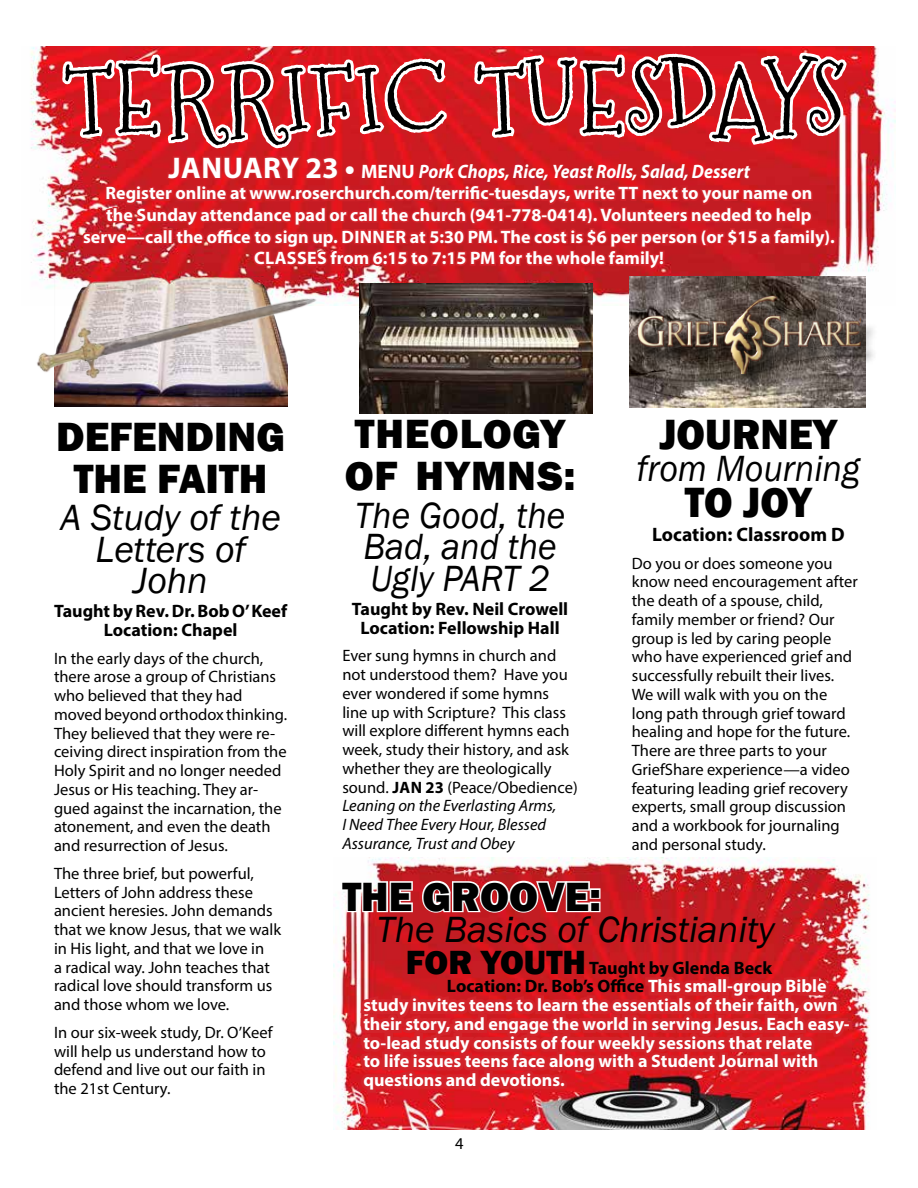
<style>
.page{position:relative;width:918px;height:1188px;background:#fff}
.page>*{position:absolute;margin:0;border:0;box-sizing:border-box;transform-origin:0 0}
.t1{font:93px "Sugarplum";letter-spacing:.045em;color:#000}
.t2{font:800 43.5px "Franklin Gothic";color:#000;scale:.95 1}
.t3{font:800 42px/42px "Franklin Gothic";color:#000;text-align:center}
.t4{font:800 42px/42px "Franklin Gothic";letter-spacing:.02em;color:#000}
.t5{font:800 42px "Franklin Gothic";color:#000;scale:.96 1}
.t6{font:italic 37.5px/31.5px "Franklin Gothic";color:#000;text-align:center}
.t7{font:italic 37.5px/31.5px "Franklin Gothic";color:#000;scale:.95 1}
.t8{font:italic 700 19.5px "Myriad Pro";color:#fff;scale:.91 1}
.t9{font:700 19.5px "Myriad Pro";color:#000}
.t10{font:700 18px/21.6px "Myriad Pro";color:#fff;text-align:center}
.t11{font:700 18px/18.8px "Myriad Pro";color:#000;text-align:center}
.t12{font:16.5px/18.8px "Myriad Pro";color:#000}
.s1{font-style:normal;font-size:30px}
.s2{font-style:normal}
.s3{font-weight:700}
.s4{font-style:italic}
.s5{font-family:"Franklin Gothic";font-weight:800;font-size:34.5px}
.s6{color:#fff}
</style>
<div class="page">
<img style="left:30px;top:47px;width:865px;height:225px">
<svg style="left:59px;top:50px;width:791px;height:316px"></svg>
<img style="left:334px;top:874px;width:536px;height:256px">
<img style="left:360px;top:284px;width:233px;height:129px">
<svg style="left:339px;top:857px;width:514px;height:273px;background:#d03b41"></svg>
<div style="left:558px;top:1080px;width:9px;height:9px;border:6px solid #d2232a;border-radius:50%"></div>
<img style="left:54px;top:396px;width:234px;height:11px">
<img style="left:35px;top:272px;width:294px;height:124px">
<img style="left:630px;top:276px;width:236px;height:131px">
<div style="left:640px;top:299px;width:239px;height:93px;background:#000;opacity:.75"></div>
<img style="left:637px;top:296px;width:224px;height:77px">
<h1 class="t1" style="left:71px;top:35px;width:778px">TERRIFIC TUESDAYS</h1>
<p class="t8" style="left:168px;top:159px;width:641px"><span class="s1">JANUARY 23 •</span> <span class="s2">MENU</span> Pork Chops, Rice, Yeast Rolls, Salad, Dessert</p>
<p class="t10" style="left:83px;top:182px;width:753px">Register online at www.roserchurch.com/terrific-tuesdays, write TT next to your name on<br>the Sunday attendance pad or call the church (941-778-0414). Volunteers needed to help serve—call the office to sign up. DINNER at 5:30 PM. The cost is $6 per person (or $15 a family).<br>CLASSES from 6:15 to 7:15 PM for the whole family!</p>
<h3 class="t3" style="left:56px;top:415px;width:230px">DEFENDING<br>THE FAITH</h3>
<h3 class="t6" style="left:60px;top:503px;width:222px">A Study of the<br>Letters of<br>John</h3>
<p class="t11" style="left:54px;top:601px;width:235px">Taught by Rev. Dr. Bob O’ Keef<br>Location: Chapel</p>
<p class="t12" style="left:54px;top:648px;width:235px">In the early days of the church, there arose a group of Christians who believed that they had moved beyond orthodox thinking.<br>They believed that they were re&shy;ceiving direct inspiration from the<br>Holy Spirit and no longer needed<br>Jesus or His teaching. They ar&shy;gued against the incarnation, the atonement, and even the death and resurrection of Jesus.</p>
<p class="t12" style="left:54px;top:864px;width:229px">The three brief, but powerful,<br>Letters of John address these ancient heresies. John demands that we know Jesus, that we walk in His light, and that we love in<br>a radical way. John teaches that radical love should transform us and those whom we love.</p>
<p class="t12" style="left:54px;top:1023px;width:220px">In our six-week study, Dr. O’Keef will help us understand how to defend and live out our faith in the 21st Century.</p>
<h3 class="t4" style="left:345px;top:413px;width:232px">THEOLOGY<br>OF HYMNS:</h3>
<h3 class="t7" style="left:355px;top:500px;width:223px">The Good, the<br>Bad, and the<br>Ugly PART 2</h3>
<p class="t11" style="left:352px;top:599px;width:218px">Taught by Rev. Neil Crowell<br>Location: Fellowship Hall</p>
<p class="t12" style="left:342px;top:646px;width:237px">Ever sung hymns in church and not understood them? Have you ever wondered if some hymns line up with Scripture? This class will explore different hymns each week, study their history, and ask whether they are theologically sound. <span class="s3">JAN 23</span> (Peace/Obedience)<br><span class="s4">Leaning on the Everlasting Arms,<br>I Need Thee Every Hour, Blessed<br>Assurance, Trust and Obey</span></p>
<h2 class="t2" style="left:659px;top:407px;width:189px">JOURNEY</h2>
<h3 class="t7" style="left:637px;top:453px;width:236px">from Mourning</h3>
<h2 class="t2" style="left:685px;top:474px;width:135px">TO JOY</h2>
<p class="t9" style="left:652px;top:522px;width:194px">Location: Classroom D</p>
<p class="t12" style="left:632px;top:554px;width:227px">Do you or does someone you know need encouragement after the death of a spouse, child, family member or friend? Our group is led by caring people who have experienced grief and successfully rebuilt their lives.<br>We will walk with you on the long path through grief toward healing and hope for the future.<br>There are three parts to your<br>GriefShare experience—a video featuring leading grief recovery experts, small group discussion and a workbook for journaling and personal study.</p>
<h3 class="t5" style="left:342px;top:869px;width:271px">THE GROOVE:</h3>
<h3 class="t6" style="left:377px;top:915px;width:399px">The Basics of Christianity</h3>
<p class="t11" style="left:406px;top:958px;width:368px"><span class="s5">FOR YOUTH</span> Taught by Glenda Beck</p>
<p class="t11" style="left:447px;top:976px;width:381px">Location: Dr. Bob’s Office <span class="s6">This small-group Bible</span></p>
<p class="t10" style="left:363px;top:994px;width:476px">study invites teens to learn the essentials of their faith, own</p>
<p class="t10" style="left:363px;top:1012px;width:488px">their story, and engage the world in serving Jesus. Each easy-</p>
<p class="t10" style="left:363px;top:1031px;width:450px">to-lead study consists of four weekly sessions that relate</p>
<p class="t10" style="left:363px;top:1050px;width:456px">to life issues teens face along with a Student Journal with</p>
<p class="t10" style="left:363px;top:1069px;width:203px">questions and devotions.</p>
<p class="t12" style="left:455px;top:1133px;width:10px">4</p>
</div>
